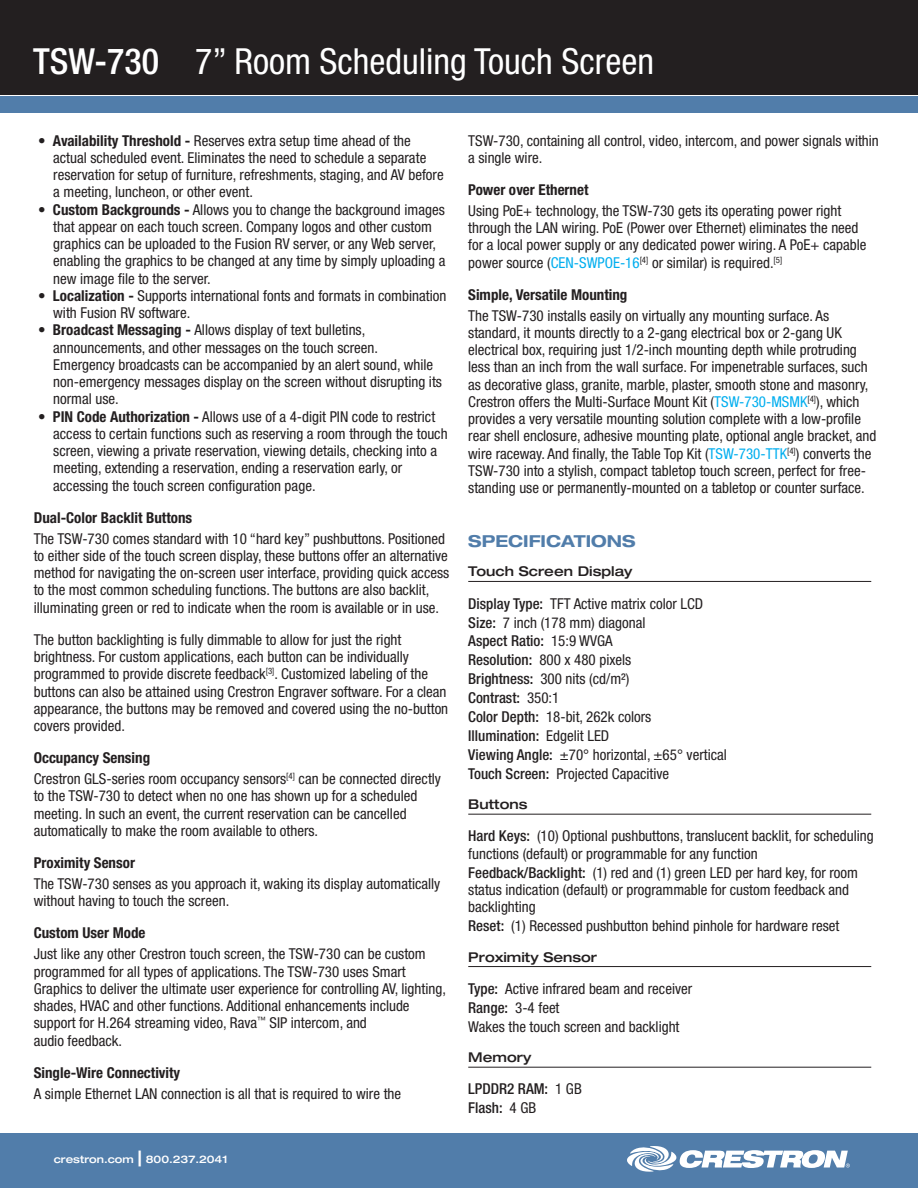
<style>
.page{position:relative;width:918px;height:1188px;background:#fff}
.page>*{position:absolute;margin:0;border:0;box-sizing:border-box;transform-origin:0 0}
.t1{font:condensed 36px "Helvetica Neue LT Std";color:#fff}
.t2{font:700 expanded 16.5px "Helvetica Neue LT Std";color:#517daa}
.t3{font:condensed 15px/17.2px "Helvetica Neue LT Std";color:#231f20}
.t4{font:700 condensed 15px "Helvetica Neue LT Std";color:#231f20}
.t5{font:500 condensed 15px/18.9px "Helvetica Neue LT Std";color:#231f20}
.t6{font:500 expanded 13.5px "Helvetica Neue LT Std";color:#231f20}
.t7{font:500 expanded 10.5px "Helvetica Neue LT Std";color:#fff}
.s1{font-weight:500}
.s2{font-weight:700}
.s3{font-size:21px}
.s4{color:#00aeef}
.s5{font-weight:400}
</style>
<div class="page">
<div style="left:0;top:0;width:918px;height:94px;background:#231f20"></div>
<div style="left:0;top:96px;width:918px;height:16px;background:#517daa"></div>
<div style="left:0;top:1134px;width:918px;height:54px;background:#517daa"></div>
<svg style="left:627px;top:1146px;width:223px;height:26px"></svg>
<hr style="left:468px;top:581px;width:403px;height:1px;background:#231f20">
<hr style="left:468px;top:814px;width:403px;height:1px;background:#231f20">
<hr style="left:468px;top:966px;width:403px;height:1px;background:#231f20">
<hr style="left:468px;top:1067px;width:403px;height:1px;background:#231f20">
<h1 class="t1" style="left:33px;top:41px;width:622px"><span class="s1">TSW-730</span> 7” Room Scheduling Touch Screen</h1>
<p class="t3" style="left:53px;top:132px;width:396px"><span class="s2">Availability Threshold -</span> Reserves extra setup time ahead of the actual scheduled event. Eliminates the need to schedule a separate reservation for setup of furniture, refreshments, staging, and AV before a meeting, luncheon, or other event.<br><span class="s2">Custom Backgrounds -</span> Allows you to change the background images that appear on each touch screen. Company logos and other custom graphics can be uploaded to the Fusion RV server, or any Web server, enabling the graphics to be changed at any time by simply uploading a new image file to the server.<br><span class="s2">Localization -</span> Supports international fonts and formats in combination with Fusion RV software.<br><span class="s2">Broadcast Messaging -</span> Allows display of text bulletins, announcements, and other messages on the touch screen.<br>Emergency broadcasts can be accompanied by an alert sound, while non-emergency messages display on the screen without disrupting its normal use.<br><span class="s2">PIN Code Authorization -</span> Allows use of a 4-digit PIN code to restrict access to certain functions such as reserving a room through the touch screen, viewing a private reservation, viewing details, checking into a meeting, extending a reservation, ending a reservation early, or accessing the touch screen configuration page.</p>
<p class="t4" style="left:34px;top:509px;width:160px">Dual-Color Backlit Buttons</p>
<p class="t3" style="left:34px;top:530px;width:417px">The TSW-730 comes standard with 10 “hard key” pushbuttons. Positioned to either side of the touch screen display, these buttons offer an alternative method for navigating the on-screen user interface, providing quick access to the most common scheduling functions. The buttons are also backlit, illuminating green or red to indicate when the room is available or in use.</p>
<p class="t3" style="left:34px;top:631px;width:416px">The button backlighting is fully dimmable to allow for just the right brightness. For custom applications, each button can be individually programmed to provide discrete feedback<sup>[3]</sup>. Customized labeling of the buttons can also be attained using Crestron Engraver software. For a clean appearance, the buttons may be removed and covered using the no-button covers provided.</p>
<p class="t3" style="left:34px;top:748px;width:409px;line-height:20.7px"><span class="s2">Occupancy Sensing<br></span>Crestron GLS-series room occupancy sensors<sup>[4]</sup> can be connected directly</p>
<p class="t3" style="left:34px;top:787px;width:385px">to the TSW-730 to detect when no one has shown up for a scheduled meeting. In such an event, the current reservation can be cancelled automatically to make the room available to others.</p>
<p class="t4" style="left:34px;top:854px;width:103px">Proximity Sensor</p>
<p class="t3" style="left:34px;top:875px;width:408px">The TSW-730 senses as you approach it, waking its display automatically without having to touch the screen.</p>
<p class="t4" style="left:34px;top:924px;width:113px">Custom User Mode</p>
<p class="t3" style="left:34px;top:945px;width:414px">Just like any other Crestron touch screen, the TSW-730 can be custom programmed for all types of applications. The TSW-730 uses Smart Graphics to deliver the ultimate user experience for controlling AV, lighting, shades, HVAC and other functions. Additional enhancements include support for H.264 streaming video, Rava<sup>™</sup> SIP intercom, and<br>audio feedback.</p>
<p class="t4" style="left:34px;top:1063px;width:148px">Single-Wire Connectivity</p>
<p class="t3" style="left:34px;top:1084px;width:369px">A simple Ethernet LAN connection is all that is required to wire the</p>
<p class="t7" style="left:54px;top:1153px;width:175px">crestron.com <span class="s3">|</span> 800.237.2041</p>
<p class="t3" style="left:468px;top:132px;width:412px">TSW-730, containing all control, video, intercom, and power signals within a single wire.</p>
<p class="t4" style="left:468px;top:181px;width:122px">Power over Ethernet</p>
<p class="t3" style="left:468px;top:202px;width:400px">Using PoE+ technology, the TSW-730 gets its operating power right through the LAN wiring. PoE (Power over Ethernet) eliminates the need for a local power supply or any dedicated power wiring. A PoE+ capable power source (<span class="s4">CEN-SWPOE-16</span><sup>[4]</sup> or similar) is required.<sup>[5]</sup></p>
<p class="t4" style="left:468px;top:286px;width:161px">Simple, Versatile Mounting</p>
<p class="t3" style="left:468px;top:307px;width:410px">The TSW-730 installs easily on virtually any mounting surface. As standard, it mounts directly to a 2-gang electrical box or 2-gang UK electrical box, requiring just 1/2-inch mounting depth while protruding less than an inch from the wall surface. For impenetrable surfaces, such as decorative glass, granite, marble, plaster, smooth stone and masonry, Crestron offers the Multi-Surface Mount Kit (<span class="s4">TSW-730-MSMK</span><sup>[4]</sup>), which provides a very versatile mounting solution complete with a low-profile rear shell enclosure, adhesive mounting plate, optional angle bracket, and wire raceway. And finally, the Table Top Kit (<span class="s4">TSW-730-TTK</span><sup>[4]</sup>) converts the TSW-730 into a stylish, compact tabletop touch screen, perfect for free&shy;standing use or permanently-mounted on a tabletop or counter surface.</p>
<p class="t2" style="left:468px;top:531px;width:169px">SPECIFICATIONS</p>
<p class="t6" style="left:468px;top:563px;width:166px">Touch Screen Display</p>
<p class="t3" style="left:468px;top:594px;width:260px;line-height:18.9px"><span class="s1">Display Type:</span> TFT Active matrix color LCD<br><span class="s1">Size:</span> 7 inch (178 mm) diagonal<br><span class="s1">Aspect Ratio:</span> 15:9 WVGA<br><span class="s1">Resolution:</span> 800 x 480 pixels<br><span class="s1">Brightness:</span> 300 nits (cd/m²)<br><span class="s1">Contrast:</span> 350:1<br><span class="s1">Color Depth:</span> 18-bit, 262k colors<br><span class="s1">Illumination:</span> Edgelit LED<br><span class="s1">Viewing Angle:</span> ±70° horizontal, ±65° vertical<br><span class="s1">Touch Screen:</span> Projected Capacitive</p>
<p class="t6" style="left:468px;top:796px;width:61px">Buttons</p>
<p class="t3" style="left:468px;top:827px;width:407px"><span class="s1">Hard Keys:</span> (10) Optional pushbuttons, translucent backlit, for scheduling functions (default) or programmable for any function</p>
<p class="t3" style="left:468px;top:864px;width:391px"><span class="s1">Feedback/Backlight:</span> (1) red and (1) green LED per hard key, for room status indication (default) or programmable for custom feedback and backlighting</p>
<p class="t3" style="left:468px;top:917px;width:373px"><span class="s1">Reset:</span> (1) Recessed pushbutton behind pinhole for hardware reset</p>
<p class="t6" style="left:468px;top:948px;width:130px">Proximity Sensor</p>
<p class="t3" style="left:468px;top:979px;width:225px;line-height:18.9px"><span class="s1">Type:</span> Active infrared beam and receiver<br><span class="s1">Range:</span> 3-4 feet<br>Wakes the touch screen and backlight</p>
<p class="t6" style="left:468px;top:1049px;width:64px">Memory</p>
<p class="t5" style="left:468px;top:1080px;width:115px">LPDDR2 RAM: <span class="s5">1 GB<br></span>Flash: <span class="s5">4 GB</span></p>
</div>
